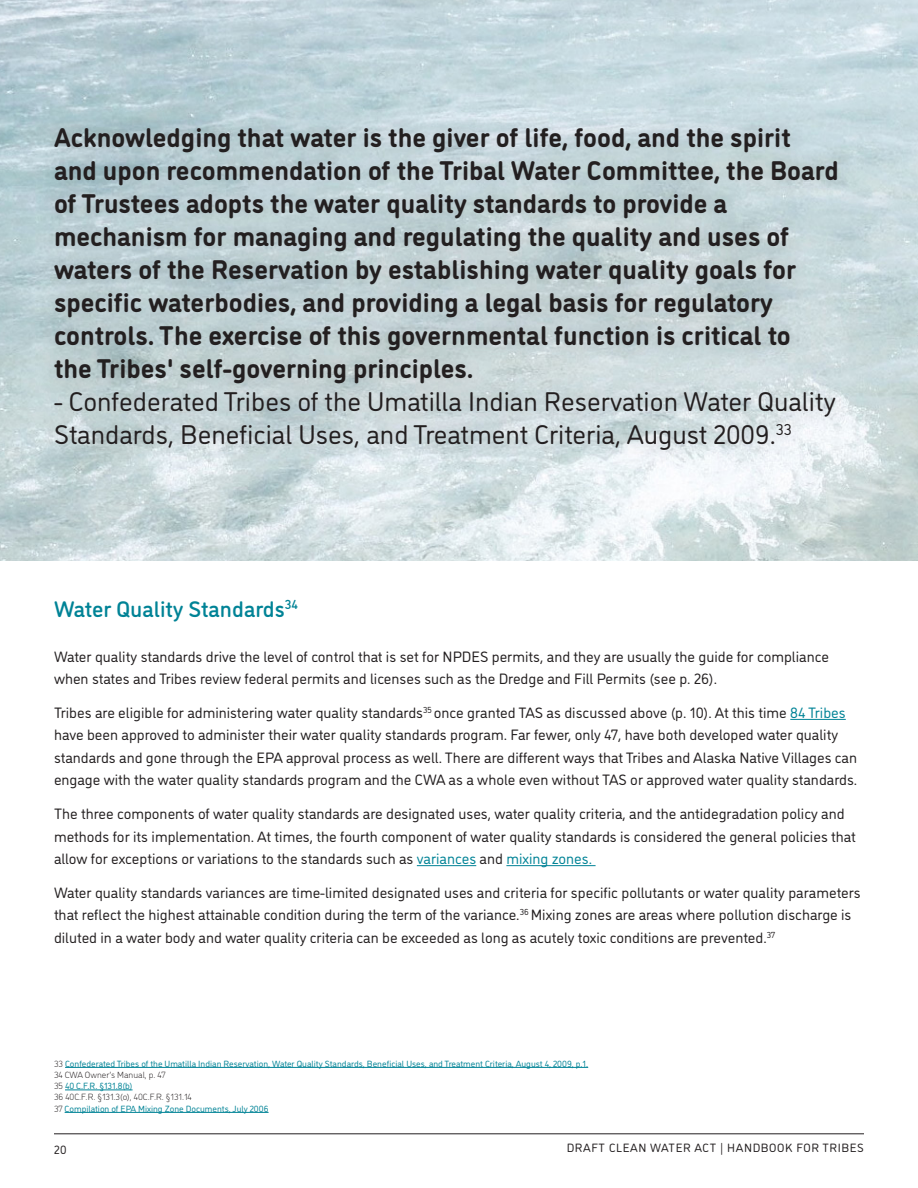
<style>
.page{position:relative;width:918px;height:1188px;background:#fff}
.page>*{position:absolute;margin:0;border:0;box-sizing:border-box;transform-origin:0 0}
.SIDE_BAR_HEADER{font:700 27px/33px "DI Nosaur";color:#231f20}
.SIDE_BAR_HEADER-2{font:27px/33px "DI Nosaur";color:#231f20}
.CWA_Context_-_Nestle{font:500 22.5px "DI Nosaur";color:#008396}
.Body_Copy{font:15px/22.5px "DI Nosaur";color:#231f20}
.t1{font:12px "DI Nosaur";letter-spacing:.05em;color:#231f20}
.Citations{font:9px "DI Nosaur";color:#008396}
.Citations-2{font:300 9px "DI Nosaur";color:#231f20}
.s1{color:#008396}
.s2{font-weight:300;color:#231f20}
</style>
<div class="page">
<hr style="left:54px;top:1134px;width:810px;height:1px;background:#231f20">
<img style="left:0;top:0;width:918px;height:560px">
<hr style="left:790px;top:719px;width:56px;height:1px;background:#008396">
<hr style="left:417px;top:865px;width:59px;height:1px;background:#008396">
<hr style="left:506px;top:865px;width:90px;height:1px;background:#008396">
<div style="left:36px;top:108px;width:821px;height:360px;background:#231f20;opacity:.25"></div>
<hr style="left:65px;top:1067px;width:523px;height:1px;background:#008396">
<hr style="left:65px;top:1090px;width:68px;height:1px;background:#008396">
<hr style="left:65px;top:1112px;width:204px;height:1px;background:#008396">
<p class="SIDE_BAR_HEADER" style="left:54px;top:119px;width:786px">Acknowledging that water is the giver of life, food, and the spirit and upon recommendation of the Tribal Water Committee, the Board of Trustees adopts the water quality standards to provide a mechanism for managing and regulating the quality and uses of waters of the Reservation by establishing water quality goals for specific waterbodies, and providing a legal basis for regulatory controls. The exercise of this governmental function is critical to<br>the Tribes' self-governing principles.</p>
<p class="SIDE_BAR_HEADER-2" style="left:54px;top:383px;width:783px">- Confederated Tribes of the Umatilla Indian Reservation Water Quality<br>Standards, Beneficial Uses, and Treatment Criteria, August 2009.<sup>33</sup></p>
<p class="CWA_Context_-_Nestle" style="left:54px;top:592px;width:245px">Water Quality Standards<sup>34</sup></p>
<p class="Body_Copy" style="left:54px;top:644px;width:776px">Water quality standards drive the level of control that is set for NPDES permits, and they are usually the guide for compliance when states and Tribes review federal permits and licenses such as the Dredge and Fill Permits (see p. 26).</p>
<p class="Body_Copy" style="left:54px;top:700px;width:805px">Tribes are eligible for administering water quality standards<sup>35</sup> once granted TAS as discussed above (p. 10). At this time <span class="s1">84 Tribes </span>have been approved to administer their water quality standards program. Far fewer, only 47, have both developed water quality standards and gone through the EPA approval process as well. There are different ways that Tribes and Alaska Native Villages can engage with the water quality standards program and the CWA as a whole even without TAS or approved water quality standards.</p>
<p class="Body_Copy" style="left:54px;top:802px;width:803px">The three components of water quality standards are designated uses, water quality criteria, and the antidegradation policy and methods for its implementation. At times, the fourth component of water quality standards is considered the general policies that allow for exceptions or variations to the standards such as <span class="s1">variances</span> and <span class="s1">mixing zones.</span></p>
<p class="Body_Copy" style="left:54px;top:880px;width:808px">Water quality standards variances are time-limited designated uses and criteria for specific pollutants or water quality parameters that reflect the highest attainable condition during the term of the variance.<sup>36</sup> Mixing zones are areas where pollution discharge is diluted in a water body and water quality criteria can be exceeded as long as acutely toxic conditions are prevented.<sup>37</sup></p>
<p class="Citations" style="left:54px;top:1057px;width:536px"><span class="s2">33</span> Confederated Tribes of the Umatilla Indian Reservation, Water Quality Standards, Beneficial Uses, and Treatment Criteria, August 4, 2009, p.1.</p>
<p class="Citations-2" style="left:54px;top:1068px;width:113px">34 CWA Owner’s Manual, p. 47</p>
<p class="Citations" style="left:54px;top:1079px;width:80px"><span class="s2">35</span> 40 C.F.R. §131.8(b)</p>
<p class="Citations-2" style="left:54px;top:1091px;width:139px">36 40C.F.R. §131.3(o), 40C.F.R. §131.14</p>
<p class="Citations" style="left:54px;top:1102px;width:216px"><span class="s2">37</span> Compilation of EPA Mixing Zone Documents, July 2006</p>
<p class="t1" style="left:54px;top:1141px;width:14px">20</p>
<p class="t1" style="left:567px;top:1139px;width:299px">DRAFT CLEAN WATER ACT | HANDBOOK FOR TRIBES</p>
</div>
